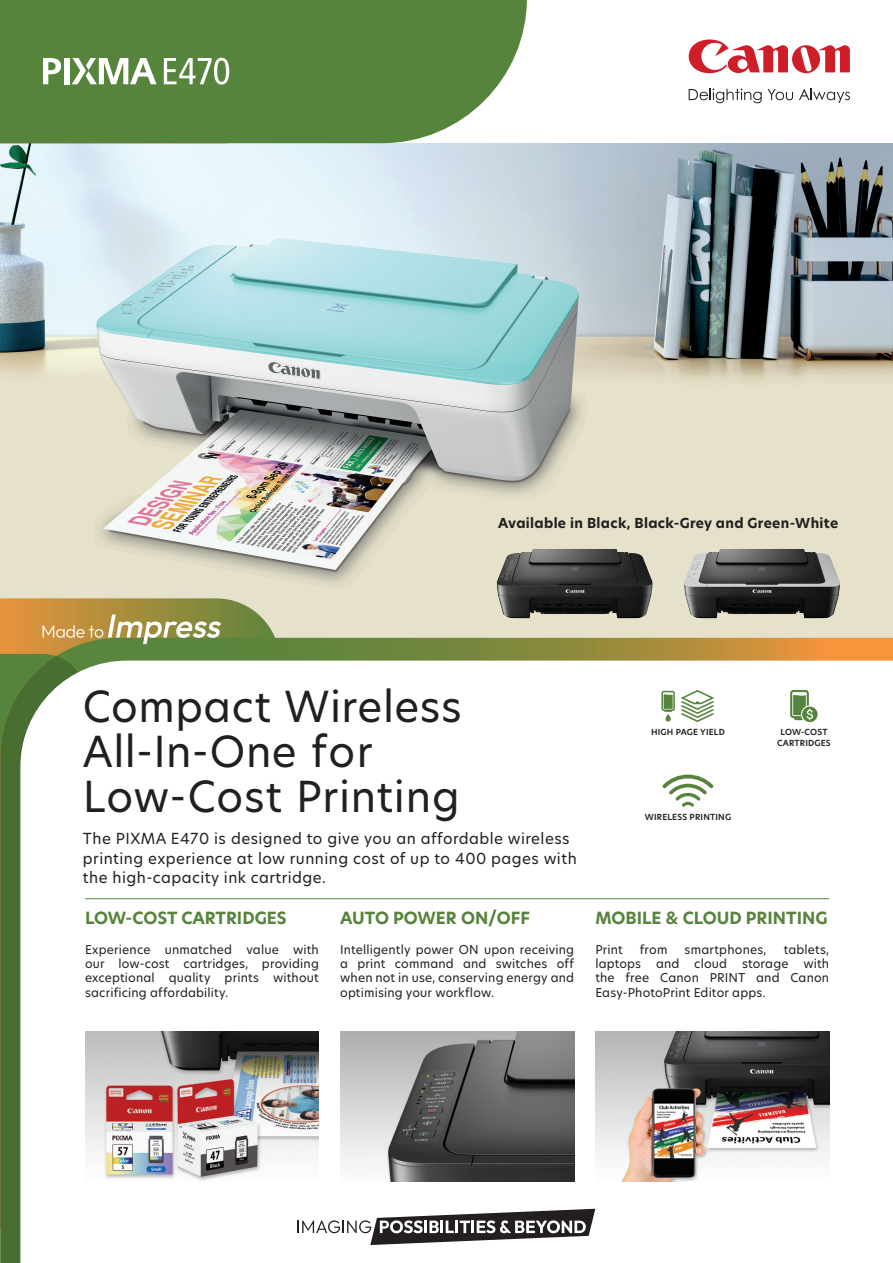
<style>
.page{position:relative;width:893px;height:1263px;background:#fff}
.page>*{position:absolute;margin:0;border:0;box-sizing:border-box;transform-origin:0 0}
.t1{font:42px/45px "New Hero";letter-spacing:.015em;color:#231f20}
.t2{font:700 16.5px "New Hero";color:#57843c}
.t3{font:15px/19.5px "New Hero";letter-spacing:.03em;color:#231f20}
.t4{font:700 13.5px "New Hero";letter-spacing:.025em;color:#231f20}
.t5{font:12px/14.4px "New Hero";letter-spacing:.015em;color:#231f20;text-align:justify}
.t6{font:600 8.25px/10.5px "New Hero";letter-spacing:.02em;color:#231f20;text-align:center}
</style>
<div class="page">
<img style="left:0;top:143px;width:893px;height:495px">
<div style="left:0;top:0;width:527px;height:143px;background:#57843c"></div>
<svg style="left:0;top:598px;width:280px;height:40px;background:#b0984f"></svg>
<svg style="left:0;top:638px;width:893px;height:23px;background:#958c3f"></svg>
<svg style="left:0;top:656px;width:86px;height:607px;background:#4c7032"></svg>
<svg style="left:20px;top:661px;width:810px;height:602px"></svg>
<svg style="left:689px;top:39px;width:161px;height:34px"></svg>
<svg style="left:689px;top:89px;width:104px;height:14px"></svg>
<svg style="left:799px;top:89px;width:51px;height:14px"></svg>
<svg style="left:298px;top:1209px;width:297px;height:36px"></svg>
<svg style="left:164px;top:58px;width:65px;height:27px"></svg>
<svg style="left:43px;top:58px;width:18px;height:26px"></svg>
<div style="left:64px;top:58px;width:6px;height:26px;background:#fff"></div>
<svg style="left:72px;top:58px;width:85px;height:26px"></svg>
<svg style="left:43px;top:615px;width:178px;height:29px;background:#b2a566"></svg>
<hr style="left:85px;top:898px;width:744px;height:1px;background:#57843c">
<img style="left:595px;top:1031px;width:234px;height:150px">
<img style="left:341px;top:1031px;width:233px;height:150px">
<img style="left:85px;top:1031px;width:234px;height:150px">
<svg style="left:661px;top:690px;width:53px;height:32px"></svg>
<svg style="left:665px;top:714px;width:6px;height:7px"></svg>
<svg style="left:790px;top:690px;width:28px;height:32px"></svg>
<svg style="left:663px;top:774px;width:50px;height:33px"></svg>
<img style="left:497px;top:549px;width:155px;height:69px">
<img style="left:684px;top:549px;width:156px;height:69px">
<p class="t4" style="left:498px;top:514px;width:342px">Available in Black, Black-Grey and Green-White</p>
<h1 class="t1" style="left:83px;top:683px;width:381px">Compact Wireless<br>All-In-One for<br>Low-Cost Printing</h1>
<p class="t3" style="left:83px;top:829px;width:495px">The PIXMA E470 is designed to give you an affordable wireless printing experience at low running cost of up to 400 pages with the high-capacity ink cartridge.</p>
<p class="t6" style="left:651px;top:727px;width:75px">HIGH PAGE YIELD</p>
<p class="t6" style="left:777px;top:727px;width:55px">LOW-COST<br>CARTRIDGES</p>
<p class="t6" style="left:645px;top:812px;width:88px">WIRELESS PRINTING</p>
<h2 class="t2" style="left:85px;top:906px;width:203px">LOW-COST CARTRIDGES</h2>
<h2 class="t2" style="left:340px;top:906px;width:191px">AUTO POWER ON/OFF</h2>
<h2 class="t2" style="left:595px;top:906px;width:234px">MOBILE &amp; CLOUD PRINTING</h2>
<p class="t5" style="left:85px;top:942px;width:235px">Experience unmatched value with our low-cost cartridges, providing exceptional quality prints without sacrificing affordability.</p>
<p class="t5" style="left:340px;top:942px;width:235px">Intelligently power ON upon receiving a print command and switches off when not in use, conserving energy and optimising your workflow.</p>
<p class="t5" style="left:595px;top:942px;width:29px">Print</p>
<p class="t5" style="left:640px;top:942px;width:29px">from</p>
<p class="t5" style="left:685px;top:942px;width:83px">smartphones,</p>
<p class="t5" style="left:595px;top:942px;width:235px;text-indent:188px">tablets, laptops and cloud storage with the free Canon PRINT and Canon Easy-PhotoPrint Editor apps.</p>
</div>
